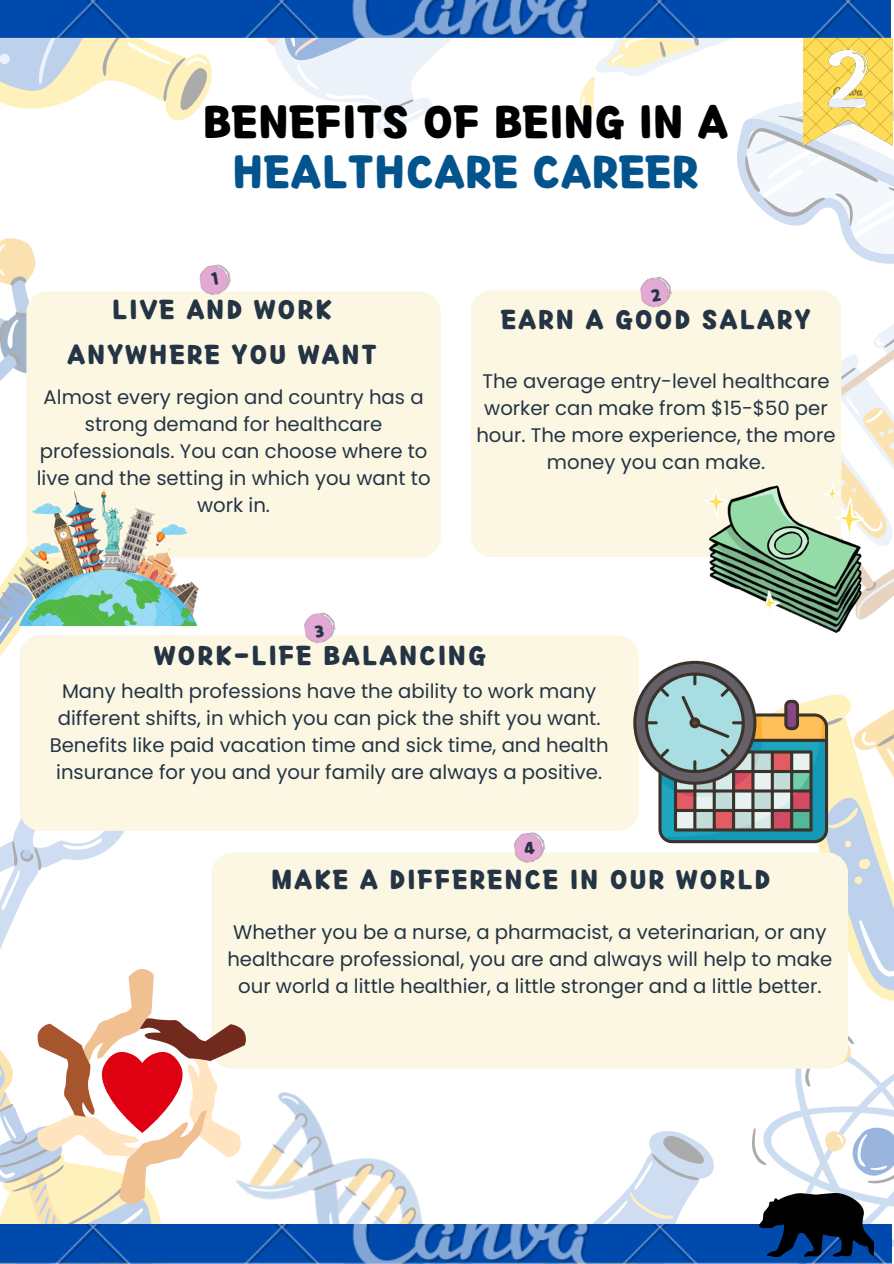
<style>
.page{position:relative;width:894px;height:1264px;background:#fff}
.page>*{position:absolute;margin:0;border:0;box-sizing:border-box;transform-origin:0 0}
.t1{font:48.3px/50.7px "TT Claytoy R";color:#000;text-align:center}
.t2{font:28.5px/45px "TT Claytoy R";letter-spacing:.06em;color:#243444;text-align:center}
.t3{font:19.65px/27px "Poppins";color:#243444;text-align:center}
.s1{color:#03548c}
</style>
<div class="page">
<svg style="left:863px;top:594px;width:30px;height:25px"></svg>
<svg style="left:841px;top:324px;width:52px;height:270px"></svg>
<img style="left:247px;top:1092px;width:254px;height:171px">
<img style="left:0;top:302px;width:26px;height:79px">
<img style="left:752px;top:1033px;width:141px;height:230px">
<svg style="left:501px;top:1131px;width:251px;height:132px"></svg>
<svg style="left:0;top:752px;width:132px;height:197px"></svg>
<svg style="left:0;top:557px;width:120px;height:195px"></svg>
<img style="left:247px;top:1224px;width:644px;height:38px">
<img style="left:759px;top:1193px;width:114px;height:63px">
<div style="left:471px;top:302px;width:370px;height:255px;background:#fbf7e3"></div>
<img style="left:638px;top:302px;width:35px;height:7px">
<img style="left:704px;top:483px;width:159px;height:149px">
<div style="left:26px;top:302px;width:414px;height:255px;background:#fbf7e3"></div>
<img style="left:20px;top:490px;width:178px;height:135px">
<div style="left:211px;top:852px;width:636px;height:216px;background:#fbf7e3"></div>
<img style="left:512px;top:830px;width:34px;height:34px">
<div style="left:20px;top:635px;width:618px;height:195px;background:#fbf7e3"></div>
<img style="left:303px;top:612px;width:34px;height:32px">
<svg style="left:633px;top:661px;width:260px;height:352px"></svg>
<svg style="left:0;top:968px;width:247px;height:295px"></svg>
<svg style="left:523px;top:841px;width:12px;height:13px"></svg>
<svg style="left:315px;top:624px;width:9px;height:14px"></svg>
<svg style="left:0;top:0;width:893px;height:302px"></svg>
<p class="t1" style="left:202px;top:98px;width:527px">BENEFITS OF BEING IN A<br><span class="s1">HEALTHCARE CAREER</span></p>
<p class="t2" style="left:67px;top:287px;width:311px">LIVE AND WORK<br>ANYWHERE YOU WANT</p>
<p class="t3" style="left:37px;top:383px;width:395px">Almost every region and country has a strong demand for healthcare professionals. You can choose where to live and the setting in which you want to work in.</p>
<p class="t2" style="left:501px;top:298px;width:311px">EARN A GOOD SALARY</p>
<p class="t3" style="left:476px;top:368px;width:361px">The average entry-level healthcare worker can make from $15-$50 per hour. The more experience, the more money you can make.</p>
<p class="t2" style="left:154px;top:633px;width:333px">WORK-LIFE BALANCING</p>
<h2 class="t3" style="left:50px;top:678px;width:560px">Many health professions have the ability to work many different shifts, in which you can pick the shift you want.<br>Benefits like paid vacation time and sick time, and health insurance for you and your family are always a positive.</h2>
<h2 class="t2" style="left:271px;top:857px;width:501px">MAKE A DIFFERENCE IN OUR WORLD</h2>
<p class="t3" style="left:227px;top:918px;width:606px">Whether you be a nurse, a pharmacist, a veterinarian, or any healthcare professional, you are and always will help to make our world a little healthier, a little stronger and a little better.</p>
</div>
